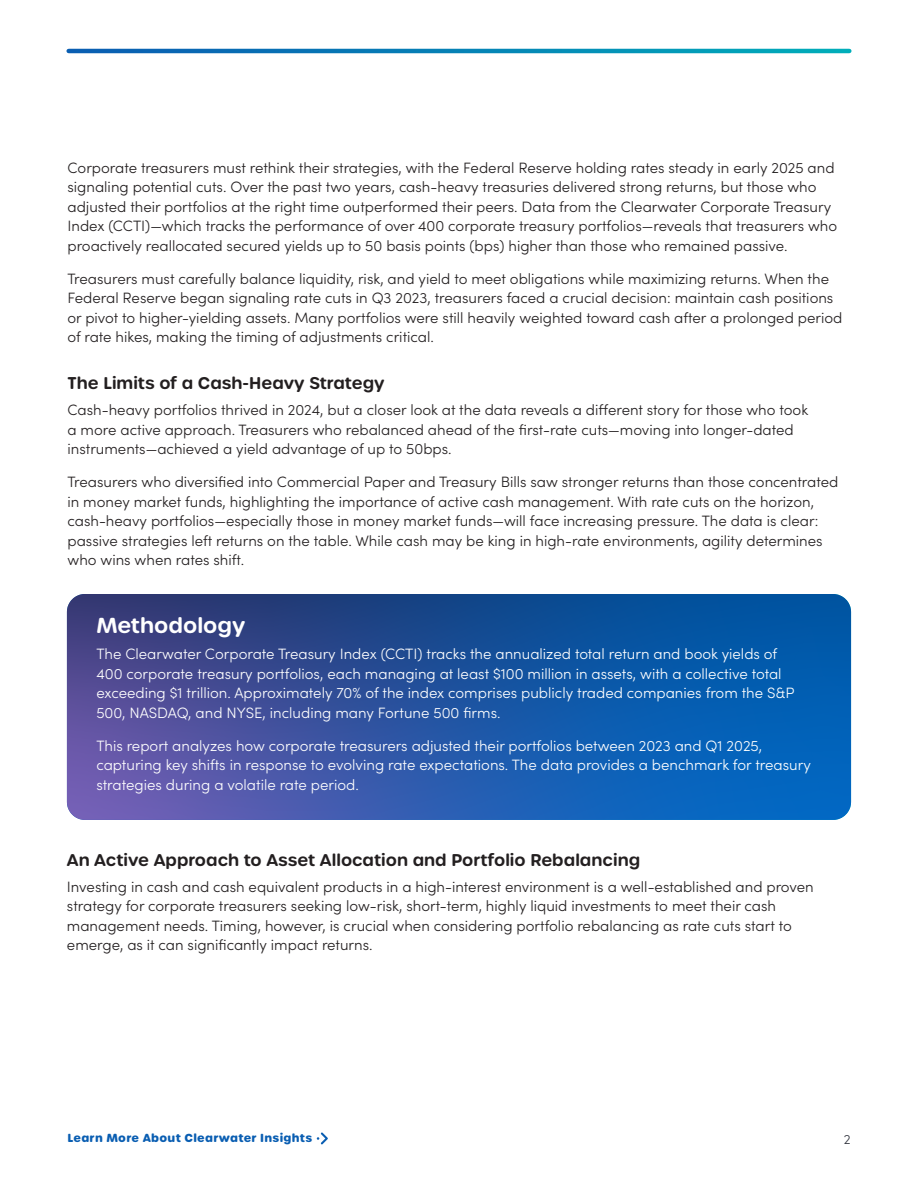
<style>
.page{position:relative;width:918px;height:1188px;background:#fff}
.page>*{position:absolute;margin:0;border:0;box-sizing:border-box;transform-origin:0 0}
.Sub_Head{font:600 21px "Urbane Rounded";color:#fff}
.Section_Header{font:600 16.5px "Urbane Rounded";color:#231f20}
.Regular_Paragraph{font:300 15px/19.5px "Sofia Pro";color:#231f20}
.Regular_Paragraph-2{font:300 15px/19.5px "Sofia Pro";color:#fff}
.t1{font:300 13.5px "Sofia Pro";color:#343741}
.t2{font:700 11.4px "Urbane Rounded";letter-spacing:.025em;color:#0a5eb2}
</style>
<div class="page">
<svg style="left:69px;top:49px;width:780px;height:4px;background:#0583b5"></svg>
<svg style="left:317px;top:1132px;width:11px;height:12px"></svg>
<svg style="left:67px;top:594px;width:784px;height:226px;background:#2454a2"></svg>
<p class="Regular_Paragraph" style="left:68px;top:157px;width:771px">Corporate treasurers must rethink their strategies, with the Federal Reserve holding rates steady in early 2025 and signaling potential cuts. Over the past two years, cash-heavy treasuries delivered strong returns, but those who adjusted their portfolios at the right time outperformed their peers. Data from the Clearwater Corporate Treasury Index (CCTI)—which tracks the performance of over 400 corporate treasury portfolios—reveals that treasurers who proactively reallocated secured yields up to 50 basis points (bps) higher than those who remained passive.</p>
<p class="Regular_Paragraph" style="left:68px;top:268px;width:776px">Treasurers must carefully balance liquidity, risk, and yield to meet obligations while maximizing returns. When the Federal Reserve began signaling rate cuts in Q3 2023, treasurers faced a crucial decision: maintain cash positions or pivot to higher-yielding assets. Many portfolios were still heavily weighted toward cash after a prolonged period of rate hikes, making the timing of adjustments critical.</p>
<p class="Section_Header" style="left:68px;top:372px;width:319px">The Limits of a Cash-Heavy Strategy</p>
<p class="Regular_Paragraph" style="left:68px;top:400px;width:742px">Cash-heavy portfolios thrived in 2024, but a closer look at the data reveals a different story for those who took a more active approach. Treasurers who rebalanced ahead of the first-rate cuts—moving into longer-dated instruments—achieved a yield advantage of up to 50bps.</p>
<p class="Regular_Paragraph" style="left:68px;top:472px;width:772px">Treasurers who diversified into Commercial Paper and Treasury Bills saw stronger returns than those concentrated in money market funds, highlighting the importance of active cash management. With rate cuts on the horizon, cash-heavy portfolios—especially those in money market funds—will face increasing pressure. The data is clear: passive strategies left returns on the table. While cash may be king in high-rate environments, agility determines who wins when rates shift.</p>
<p class="Sub_Head" style="left:96px;top:611px;width:151px">Methodology</p>
<p class="Regular_Paragraph-2" style="left:96px;top:643px;width:700px">The Clearwater Corporate Treasury Index (CCTI) tracks the annualized total return and book yields of 400 corporate treasury portfolios, each managing at least $100 million in assets, with a collective total exceeding $1 trillion. Approximately 70% of the index comprises publicly traded companies from the S&amp;P 500, NASDAQ, and NYSE, including many Fortune 500 firms.</p>
<p class="Regular_Paragraph-2" style="left:96px;top:735px;width:716px">This report analyzes how corporate treasurers adjusted their portfolios between 2023 and Q1 2025, capturing key shifts in response to evolving rate expectations. The data provides a benchmark for treasury strategies during a volatile rate period.</p>
<p class="Section_Header" style="left:67px;top:849px;width:575px">An Active Approach to Asset Allocation and Portfolio Rebalancing</p>
<p class="Regular_Paragraph" style="left:67px;top:876px;width:748px">Investing in cash and cash equivalent products in a high-interest environment is a well-established and proven strategy for corporate treasurers seeking low-risk, short-term, highly liquid investments to meet their cash management needs. Timing, however, is crucial when considering portfolio rebalancing as rate cuts start to emerge, as it can significantly impact returns.</p>
<p class="t2" style="left:68px;top:1130px;width:246px">Learn More About Clearwater Insights</p>
<p class="t1" style="left:844px;top:1129px;width:8px">2</p>
</div>
